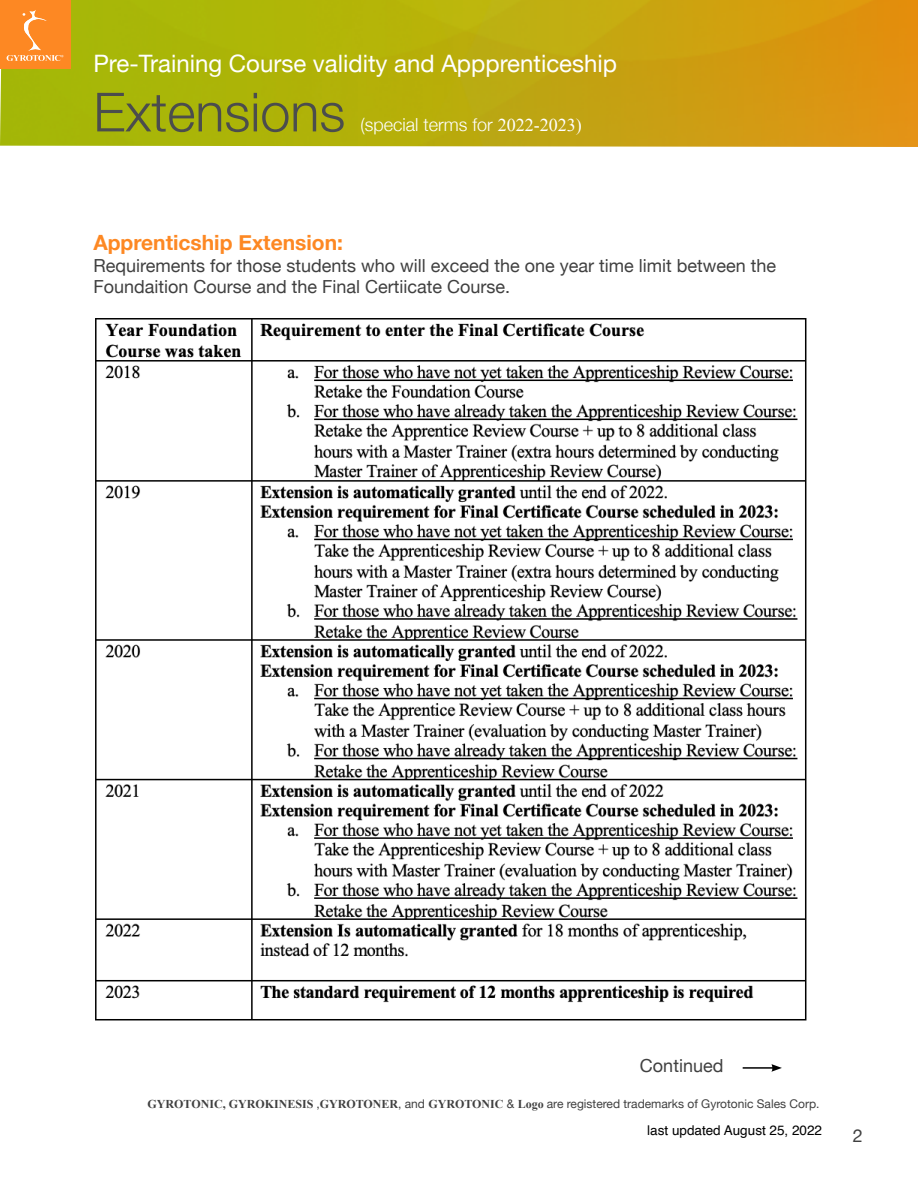
<style>
.page{position:relative;width:918px;height:1188px;background:#fff}
.page>*{position:absolute;margin:0;border:0;box-sizing:border-box;transform-origin:0 0}
.t1{font:300 54px "Helvetica Neue";color:#4b4d4d}
.t2{font:24px "Helvetica Neue";color:#fff}
.t3{font:700 21px "Helvetica Neue";color:#fd8823}
.t4{font:18px/21.6px "Helvetica Neue";color:#404040}
.t5{font:300 18px "Helvetica Neue";color:#fff}
.t6{font:13.5px "Helvetica";color:#000}
.t7{font:12px "Helvetica Neue";color:#404040}
.s1{font-family:"Times New Roman";font-weight:400}
.s2{font-family:"Times New Roman";font-weight:700}
</style>
<div class="page">
<img style="left:0;top:0;width:918px;height:147px">
<div style="left:0;top:0;width:70px;height:68px;background:#fd8823"></div>
<svg style="left:7px;top:10px;width:57px;height:51px"></svg>
<hr style="left:743px;top:1067px;width:31px;height:2px;background:#000">
<svg style="left:771px;top:1064px;width:11px;height:8px"></svg>
<img style="left:95px;top:318px;width:712px;height:703px">
<h2 class="t2" style="left:93px;top:46px;width:525px">Pre-Training Course validity and Appprenticeship</h2>
<h1 class="t1" style="left:93px;top:69px;width:253px">Extensions</h1>
<p class="t5" style="left:360px;top:110px;width:223px">(special terms for <span class="s1">2022-2023)</span></p>
<p class="t3" style="left:93px;top:226px;width:251px">Apprenticship Extension:</p>
<p class="t4" style="left:93px;top:255px;width:684px">Requirements for those students who will exceed the one year time limit between the<br>Foundaition Course and the Final Certiicate Course.</p>
<p class="t4" style="left:640px;top:1056px;width:85px">Continued</p>
<p class="t7" style="left:148px;top:1095px;width:673px"><span class="s2">GYROTONIC, GYROKINESIS</span> ,<span class="s2">GYROTONER</span>, and <span class="s2">GYROTONIC</span> &amp; <span class="s2">Logo</span> are registered trademarks of Gyrotonic Sales Corp.</p>
<p class="t6" style="left:647px;top:1120px;width:176px">last updated August 25, 2022</p>
<p class="t4" style="left:853px;top:1126px;width:12px">2</p>
</div>
